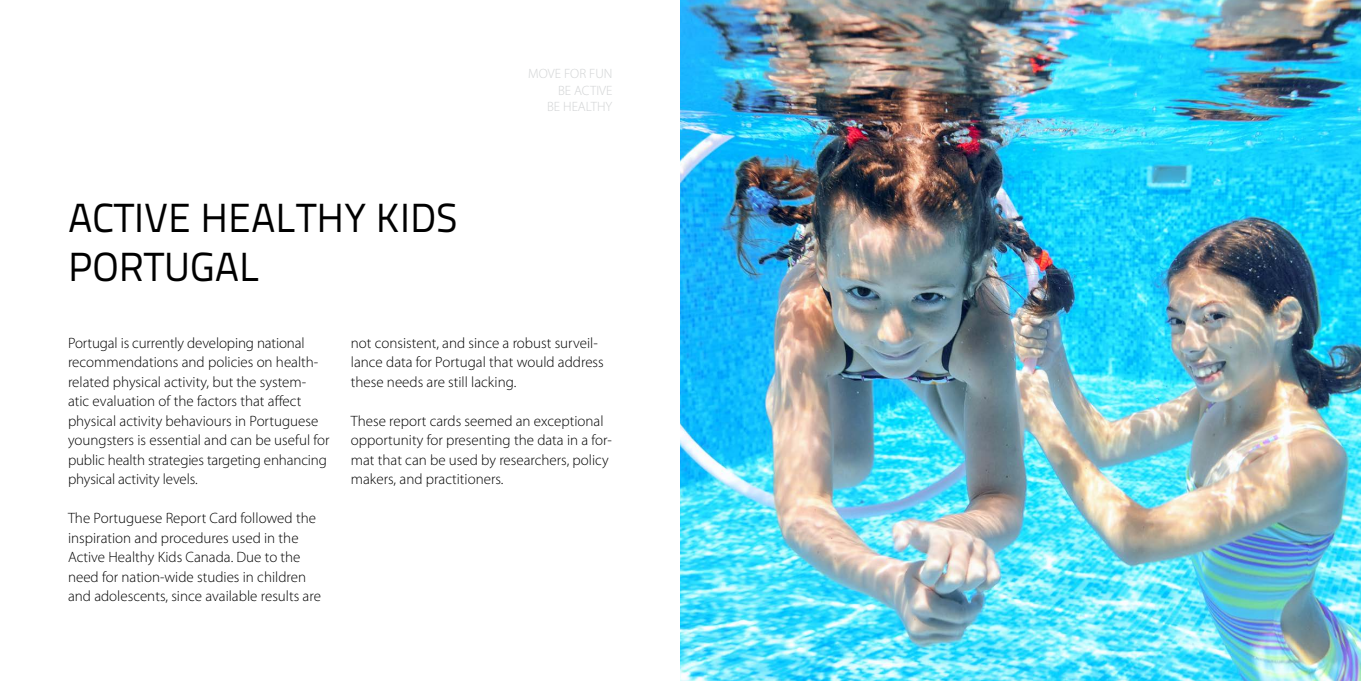
<style>
.page{position:relative;width:1361px;height:681px;background:#fff}
.page>*{position:absolute;margin:0;border:0;box-sizing:border-box;transform-origin:0 0}
.t1{font:40.5px/48.6px "Titillium Text 14 L 400 wt";color:#000}
.t2{font:300 15px/19.5px "Myriad Pro";color:#000}
.t3{font:300 13.5px "Myriad Pro";color:#d1d3d4}
</style>
<div class="page">
<img style="left:680px;top:0;width:681px;height:680px">
<p class="t1" style="left:68px;top:193px;width:391px">ACTIVE HEALTHY KIDS<br>PORTUGAL</p>
<p class="t3" style="left:528px;top:66px;width:86px">MOVE FOR FUN</p>
<p class="t3" style="left:558px;top:82px;width:56px">BE ACTIVE</p>
<p class="t3" style="left:547px;top:99px;width:67px">BE HEALTHY</p>
<p class="t2" style="left:68px;top:332px;width:263px">Portugal is currently developing national recommendations and policies on health&shy;related physical activity, but the system&shy;atic evaluation of the factors that affect physical activity behaviours in Portuguese youngsters is essential and can be useful for public health strategies targeting enhancing physical activity levels.</p>
<p class="t2" style="left:68px;top:508px;width:254px">The Portuguese Report Card followed the inspiration and procedures used in the Active Healthy Kids Canada. Due to the need for nation-wide studies in children and adolescents, since available results are</p>
<p class="t2" style="left:351px;top:332px;width:254px">not consistent, and since a robust surveil&shy;lance data for Portugal that would address these needs are still lacking.</p>
<p class="t2" style="left:351px;top:410px;width:263px">These report cards seemed an exceptional opportunity for presenting the data in a for&shy;mat that can be used by researchers, policy makers, and practitioners.</p>
</div>
